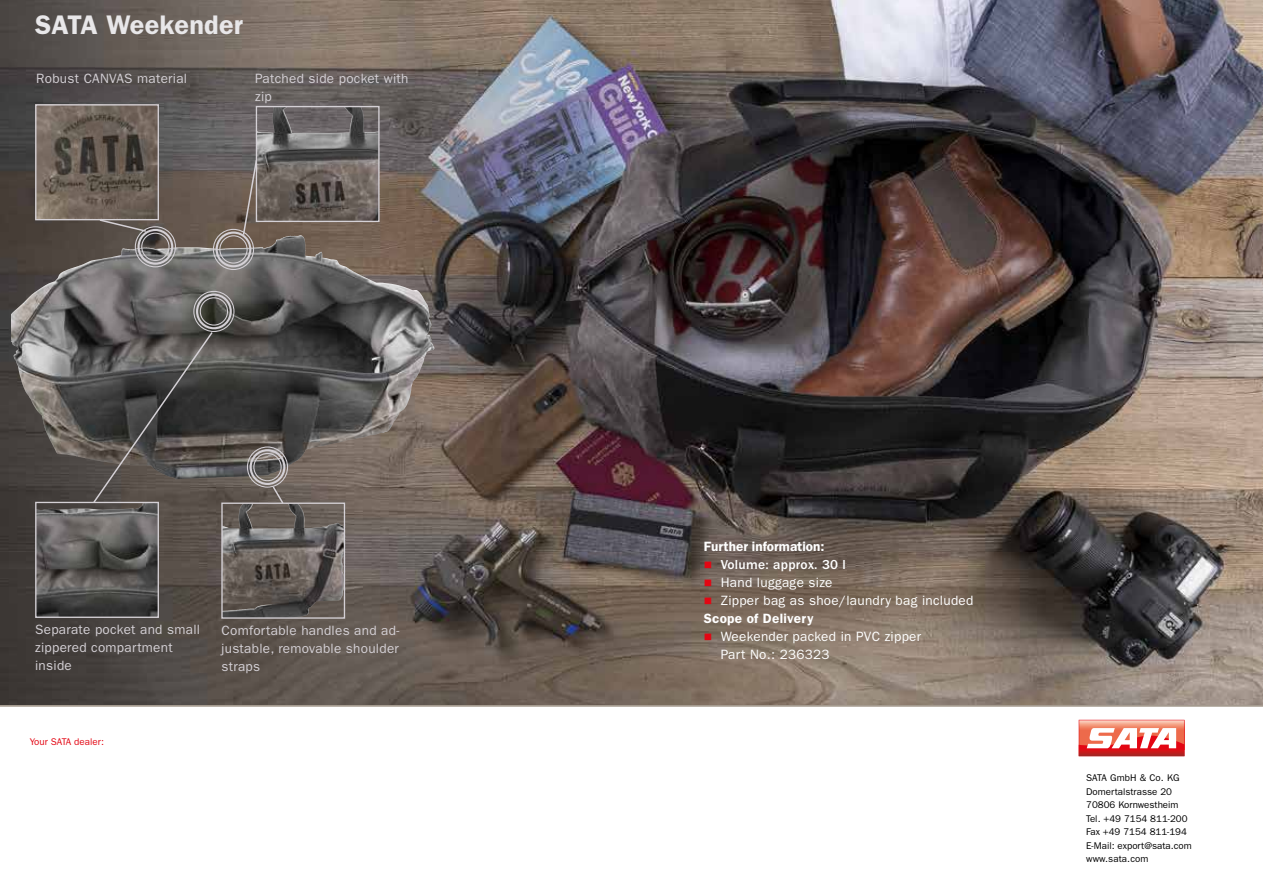
<style>
.page{position:relative;width:1263px;height:893px;background:#fff}
.page>*{position:absolute;margin:0;border:0;box-sizing:border-box;transform-origin:0 0}
.t1{font:600 27px "ITC Franklin Gothic Std";letter-spacing:.01em;color:#e8e7e9}
.t2{font:13.5px/18px "ITC Franklin Gothic Std";letter-spacing:.02em;color:#d4d0d5}
.t3{font:13.5px/18px "ITC Franklin Gothic Std";letter-spacing:.02em;color:#fff}
.t4{font:600 13.5px "ITC Franklin Gothic Std";letter-spacing:.005em;color:#fff}
.t5{font:500 13.5px "ITC Franklin Gothic Std";letter-spacing:.02em;color:#fff}
.t6{font:9.75px/13.5px "ITC Franklin Gothic Std";color:#000}
.t7{font:9.75px "ITC Franklin Gothic Std";color:#e30613}
</style>
<div class="page">
<img style="left:0;top:0;width:1263px;height:705px">
<img style="left:63px;top:235px;width:237px;height:36px">
<svg style="left:98px;top:220px;width:50px;height:13px"></svg>
<img style="left:37px;top:106px;width:120px;height:112px">
<div style="left:35px;top:104px;width:124px;height:116px;border:1px solid #d4d0d5"></div>
<img style="left:246px;top:504px;width:50px;height:25px">
<div style="left:221px;top:502px;width:124px;height:117px;border:1px solid #d4d0d5"></div>
<svg style="left:271px;top:485px;width:14px;height:20px"></svg>
<img style="left:273px;top:108px;width:79px;height:25px">
<div style="left:256px;top:106px;width:124px;height:116px;border:1px solid #d4d0d5"></div>
<svg style="left:242px;top:159px;width:16px;height:77px"></svg>
<img style="left:37px;top:504px;width:120px;height:112px">
<div style="left:35px;top:502px;width:124px;height:116px;border:1px solid #d4d0d5"></div>
<svg style="left:92px;top:330px;width:122px;height:174px;background:#4f4c4a"></svg>
<div style="left:135px;top:226px;width:41px;height:41px;border:1px solid #d4d0d5;border-radius:50%"></div>
<div style="left:137px;top:229px;width:36px;height:36px;border:2px solid #d4d0d5;border-radius:50%"></div>
<div style="left:141px;top:233px;width:29px;height:28px;border:1px solid #d4d0d5;border-radius:50%"></div>
<div style="left:193px;top:291px;width:41px;height:41px;border:1px solid #d4d0d5;border-radius:50%"></div>
<div style="left:196px;top:294px;width:36px;height:35px;border:2px solid #d4d0d5;border-radius:50%"></div>
<div style="left:200px;top:297px;width:28px;height:29px;border:1px solid #d4d0d5;border-radius:50%"></div>
<div style="left:247px;top:446px;width:41px;height:42px;border:1px solid #d4d0d5;border-radius:50%"></div>
<div style="left:250px;top:449px;width:35px;height:36px;border:2px solid #d4d0d5;border-radius:50%"></div>
<div style="left:253px;top:453px;width:29px;height:28px;border:1px solid #d4d0d5;border-radius:50%"></div>
<div style="left:213px;top:229px;width:41px;height:41px;border:1px solid #d4d0d5;border-radius:50%"></div>
<div style="left:216px;top:232px;width:35px;height:35px;border:2px solid #d4d0d5;border-radius:50%"></div>
<div style="left:219px;top:235px;width:29px;height:29px;border:1px solid #d4d0d5;border-radius:50%"></div>
<svg style="left:1079px;top:720px;width:105px;height:36px"></svg>
<hr style="left:0;top:705px;width:1263px;height:2px;background:#968a7c">
<svg style="left:705px;top:562px;width:6px;height:7px"></svg>
<svg style="left:705px;top:580px;width:6px;height:7px"></svg>
<svg style="left:705px;top:598px;width:6px;height:7px"></svg>
<svg style="left:705px;top:634px;width:6px;height:7px"></svg>
<h1 class="t1" style="left:35px;top:9px;width:209px">SATA Weekender</h1>
<p class="t2" style="left:36px;top:69px;width:152px">Robust CANVAS material</p>
<p class="t2" style="left:255px;top:70px;width:155px">Patched side pocket with zip</p>
<p class="t2" style="left:35px;top:621px;width:166px">Separate pocket and small zippered compartment inside</p>
<p class="t2" style="left:222px;top:621px;width:179px;text-align:justify">Comfortable handles and ad&shy;justable, removable shoulder straps</p>
<p class="t7" style="left:30px;top:736px;width:76px">Your SATA dealer:</p>
<p class="t4" style="left:704px;top:539px;width:122px">Further information:</p>
<p class="t5" style="left:721px;top:557px;width:127px">Volume: approx. 30 l</p>
<p class="t3" style="left:721px;top:574px;width:254px">Hand luggage size<br>Zipper bag as shoe/laundry bag included</p>
<p class="t4" style="left:704px;top:611px;width:111px">Scope of Delivery</p>
<p class="t3" style="left:721px;top:628px;width:202px">Weekender packed in PVC zipper<br>Part No.: 236323</p>
<p class="t6" style="left:1086px;top:771px;width:107px">SATA GmbH &amp; Co. KG<br>Domertalstrasse 20<br>70806 Kornwestheim<br>Tel. +49 7154 811-200<br>Fax +49 7154 811-194<br>E-Mail: export@sata.com www.sata.com</p>
</div>
